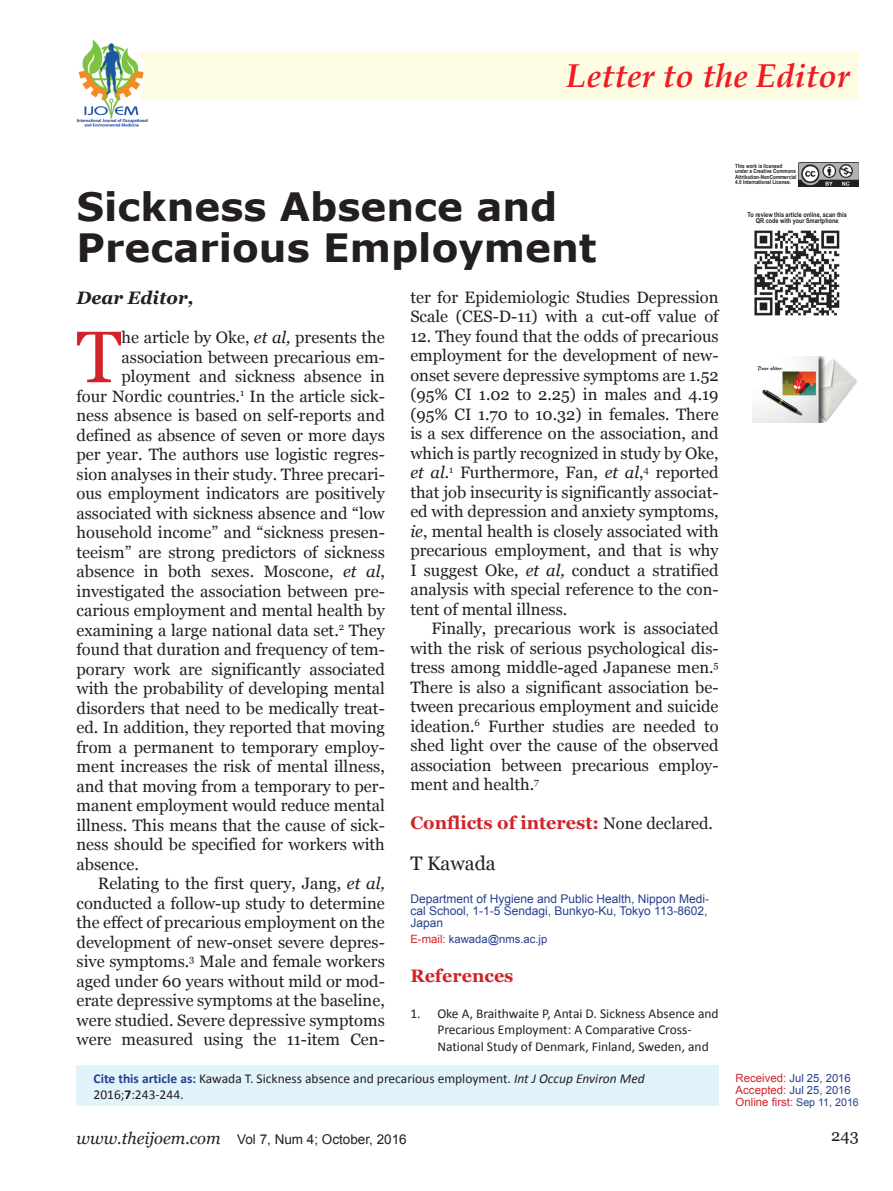
<style>
.page{position:relative;width:893px;height:1191px;background:#fff}
.page>*{position:absolute;margin:0;border:0;box-sizing:border-box;transform-origin:0 0}
.First_first_body{font:72.75px "Georgia";color:#d1232a}
.t1{font:700 39px/40.5px "Verdana";color:#231f20}
.t2{font:italic 700 33px "Book Antiqua";color:#ee1d23}
.Authors{font:19.5px "Georgia";color:#231f20}
.heading{font:700 18px "Georgia";color:#d1232a}
.heading-2{font:italic 700 18px "Georgia";color:#231f20}
.body{font:16.5px/19.5px "Georgia";color:#231f20;text-align:justify}
.First_first_body-2{font:16.5px "Georgia";color:#231f20}
.Editorial{font:16.5px "Georgia";color:#231f20}
.Citation{font:13.5px/16.2px "Calibri";color:#231f20}
.Editorial-2{font:13.5px "Arial";color:#231f20}
.Affiliation{font:12px/12px "Arial";color:#253f8e}
.Adress{font:11.4px "Arial";color:#d1232a}
.Adress-2{font:11.25px "Arial";color:#253f8e}
.t3{font:700 6.75px/6px "Arial Narrow";color:#231f20;text-align:center}
.t4{font:700 5.7px/5.6px "Arial Narrow";color:#231f20}
.s1{font-style:italic}
.s2{font-weight:400;font-size:16.5px;color:#231f20}
.s3{font-size:11.4px;color:#d1232a}
.s4{font-weight:700;color:#253f8e}
.s5{font-weight:700}
.s6{font-size:10.65px;color:#253f8e}
.s7{font-family:"Georgia";font-style:italic;font-size:16.5px}
</style>
<div class="page">
<div style="left:98px;top:51px;width:760px;height:48px;background:#fffce4"></div>
<img style="left:77px;top:39px;width:71px;height:88px">
<img style="left:799px;top:162px;width:59px;height:24px">
<div style="left:77px;top:1065px;width:642px;height:41px;background:#e1f4fc"></div>
<img style="left:753px;top:356px;width:104px;height:66px">
<img style="left:754px;top:230px;width:86px;height:86px">
<h3 class="t2" style="left:566px;top:53px;width:285px">Letter to the Editor</h3>
<p class="t1" style="left:77px;top:185px;width:521px">Sickness Absence and<br>Precarious Employment</p>
<p class="heading-2" style="left:77px;top:287px;width:119px">Dear Editor,</p>
<p class="First_first_body" style="left:77px;top:316px;width:47px">T</p>
<p class="First_first_body-2" style="left:122px;top:328px;width:265px">he article by Oke, <span class="s1">et al,</span> presents the</p>
<p class="body" style="left:410px;top:287px;width:310px">ter for Epidemiologic Studies Depression<br>Scale (CES-D-11) with a cut-off value of</p>
<p class="body" style="left:410px;top:326px;width:310px">12. They found that the odds of precarious employment for the development of new&shy;onset severe depressive symptoms are 1.52 (95% CI 1.02 to 2.25) in males and 4.19 (95% CI 1.70 to 10.32) in females. There is a sex difference on the association, and which is partly recognized in study by Oke, <span class="s1">et al.</span><sup>1</sup> Furthermore, Fan, <span class="s1">et al</span>,<sup>4</sup> reported that job insecurity is significantly associat&shy;ed with depression and anxiety symptoms, <span class="s1">ie</span>, mental health is closely associated with precarious employment, and that is why I suggest Oke, <span class="s1">et al,</span> conduct a stratified analysis with special reference to the con&shy;tent of mental illness.</p>
<p class="body" style="left:410px;top:619px;width:310px;text-indent:21px">Finally, precarious work is associated with the risk of serious psychological dis&shy;tress among middle-aged Japanese men.<sup>5<br></sup>There is also a significant association be&shy;tween precarious employment and suicide ideation.<sup>6</sup> Further studies are needed to shed light over the cause of the observed association between precarious employ&shy;ment and health.<sup>7</sup></p>
<p class="heading" style="left:410px;top:813px;width:304px">Conflicts of interest: <span class="s2">None declared.</span></p>
<p class="Authors" style="left:410px;top:852px;width:87px">T Kawada</p>
<p class="Affiliation" style="left:410px;top:893px;width:300px">Department of Hygiene and Public Health, Nippon Medi&shy;cal School, 1-1-5 Sendagi, Bunkyo-Ku, Tokyo 113-8602,<br>Japan</p>
<p class="Adress-2" style="left:410px;top:932px;width:138px"><span class="s3">E-mail:</span> kawada@nms.ac.jp</p>
<p class="heading" style="left:410px;top:966px;width:105px">References</p>
<p class="Citation" style="left:437px;top:1005px;width:283px;text-indent:-27px">1. Oke A, Braithwaite P, Antai D. Sickness Absence and<br>Precarious Employment: A Comparative Cross-<br>National Study of Denmark, Finland, Sweden, and</p>
<p class="First_first_body-2" style="left:122px;top:348px;width:265px">association between precarious em-</p>
<p class="First_first_body-2" style="left:122px;top:367px;width:265px">ployment and sickness absence in</p>
<p class="First_first_body-2" style="left:77px;top:387px;width:310px">four Nordic countries.<sup>1</sup> In the article sick-</p>
<p class="First_first_body-2" style="left:77px;top:406px;width:310px">ness absence is based on self-reports and</p>
<p class="First_first_body-2" style="left:77px;top:426px;width:310px">defined as absence of seven or more days</p>
<p class="First_first_body-2" style="left:77px;top:445px;width:310px">per year. The authors use logistic regres-</p>
<p class="First_first_body-2" style="left:77px;top:465px;width:310px">sion analyses in their study. Three precari-</p>
<p class="First_first_body-2" style="left:77px;top:484px;width:310px">ous employment indicators are positively</p>
<p class="First_first_body-2" style="left:77px;top:504px;width:310px">associated with sickness absence and “low</p>
<p class="First_first_body-2" style="left:77px;top:523px;width:310px">household income” and “sickness presen-</p>
<p class="First_first_body-2" style="left:77px;top:543px;width:310px">teeism” are strong predictors of sickness</p>
<p class="First_first_body-2" style="left:77px;top:562px;width:310px">absence in both sexes. Moscone, <span class="s1">et al</span>,</p>
<p class="First_first_body-2" style="left:77px;top:582px;width:310px">investigated the association between pre-</p>
<p class="First_first_body-2" style="left:77px;top:601px;width:310px">carious employment and mental health by</p>
<p class="First_first_body-2" style="left:77px;top:621px;width:310px">examining a large national data set.<sup>2</sup> They</p>
<p class="First_first_body-2" style="left:77px;top:640px;width:310px">found that duration and frequency of tem-</p>
<p class="First_first_body-2" style="left:77px;top:660px;width:310px">porary work are significantly associated</p>
<p class="First_first_body-2" style="left:77px;top:679px;width:310px">with the probability of developing mental</p>
<p class="First_first_body-2" style="left:77px;top:699px;width:310px">disorders that need to be medically treat-</p>
<p class="First_first_body-2" style="left:77px;top:718px;width:310px">ed. In addition, they reported that moving</p>
<p class="First_first_body-2" style="left:77px;top:738px;width:310px">from a permanent to temporary employ-</p>
<p class="First_first_body-2" style="left:77px;top:757px;width:310px">ment increases the risk of mental illness,</p>
<p class="First_first_body-2" style="left:77px;top:777px;width:310px">and that moving from a temporary to per-</p>
<p class="First_first_body-2" style="left:77px;top:796px;width:310px">manent employment would reduce mental</p>
<p class="First_first_body-2" style="left:77px;top:816px;width:310px">illness. This means that the cause of sick-</p>
<p class="First_first_body-2" style="left:77px;top:835px;width:310px">ness should be specified for workers with</p>
<p class="First_first_body-2" style="left:77px;top:855px;width:64px">absence.</p>
<p class="body" style="left:77px;top:874px;width:310px;text-indent:21px">Relating to the first query, Jang, <span class="s1">et al, </span>conducted a follow-up study to determine the effect of precarious employment on the development of new-onset severe depres&shy;sive symptoms.<sup>3</sup> Male and female workers aged under 60 years without mild or mod&shy;erate depressive symptoms at the baseline, were studied. Severe depressive symptoms were measured using the 11-item Cen-</p>
<p class="Citation" style="left:94px;top:1069px;width:553px"><span class="s4">Cite this article as:</span> Kawada T. Sickness absence and precarious employment. <span class="s1">Int J Occup Environ Med<br></span>2016;<span class="s5">7</span>:243-244.</p>
<p class="t4" style="left:735px;top:162px;width:63px">This work is licensed under a Creative Commons<br>Attribution-NonCommercial<br>4.0 International License.</p>
<p class="t3" style="left:748px;top:211px;width:101px">To review this article online, scan this<br>QR code with your Smartphone</p>
<p class="Adress-2" style="left:736px;top:1070px;width:117px"><span class="s3">Received:</span> Jul 25, 2016</p>
<p class="Adress-2" style="left:736px;top:1082px;width:117px"><span class="s3">Accepted:</span> Jul 25, 2016</p>
<p class="Adress" style="left:736px;top:1094px;width:125px">Online first: <span class="s6">Sep 11, 2016</span></p>
<p class="Editorial-2" style="left:77px;top:1130px;width:332px"><span class="s7">www.theijoem.com</span> Vol 7, Num 4; October, 2016</p>
<p class="Editorial" style="left:831px;top:1125px;width:29px">243</p>
</div>
